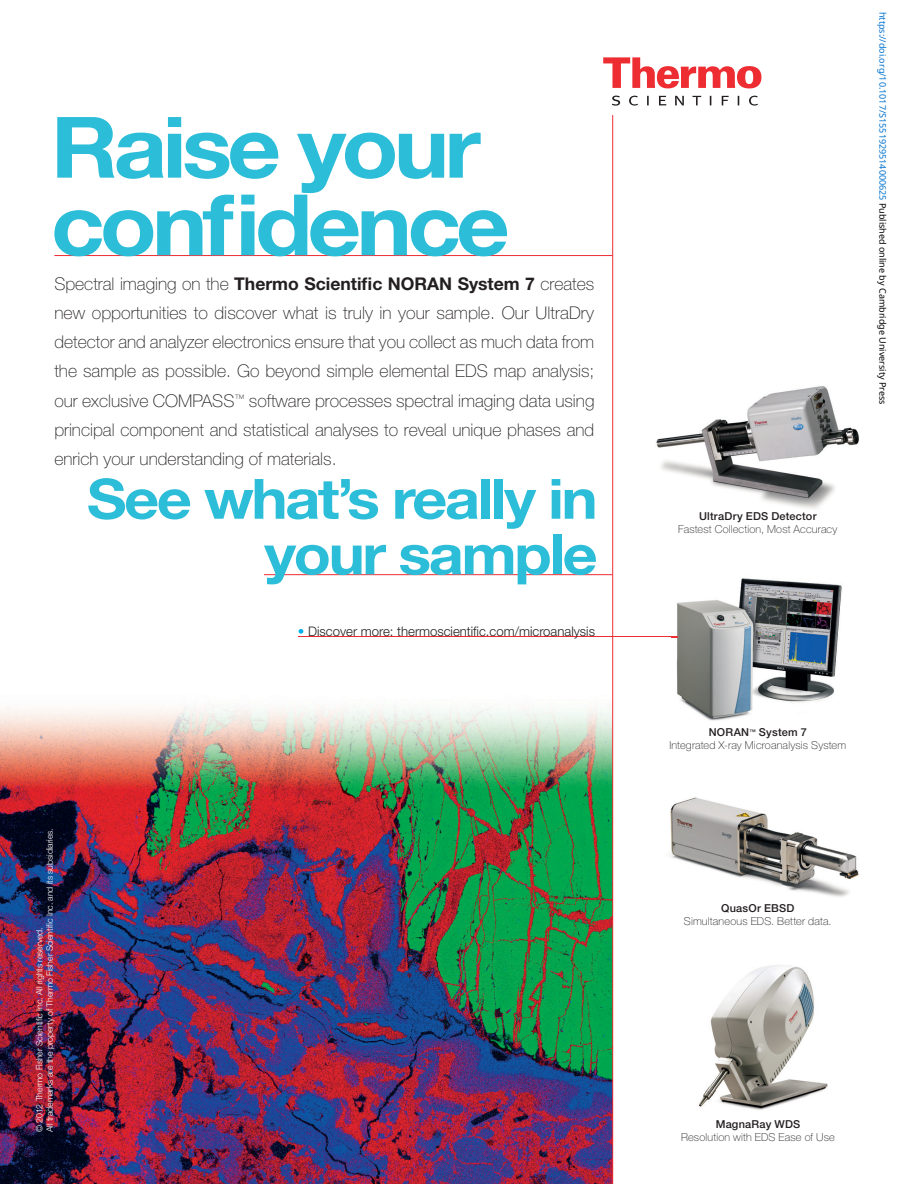
<style>
.page{position:relative;width:901px;height:1184px;background:#fff}
.page>*{position:absolute;margin:0;border:0;box-sizing:border-box;transform-origin:0 0}
.t1{font:700 84.9px/77.6px "Helvetica Neue";letter-spacing:-.05em;color:#2cbdd8;scale:1.1 1}
.t2{font:700 55.65px/55.7px "Helvetica Neue";letter-spacing:-.04em;color:#2cbdd8;text-align:right;scale:1.1 1}
.t3{font:100 17.55px/29.2px "Helvetica Neue";color:#231f20;text-align:justify}
.t4{font:300 13.2px "Helvetica Neue";color:#231f20}
.t5{font:100 10.95px/13.2px "Helvetica Neue";letter-spacing:.015em;color:#231f20;text-align:center}
.t6{font:500 10.95px "Helvetica Neue";letter-spacing:.02em;color:#231f20}
.t7{font:9px "Noto Sans";color:#0172cf}
.t8{font:300 8.85px/10.5px "Helvetica Neue";letter-spacing:-.01em;color:#fff}
.s1{font-weight:700}
.s2{color:#000}
.s3{font-weight:500}
</style>
<div class="page">
<img style="left:0;top:706px;width:612px;height:478px">
<hr style="left:299px;top:636px;width:379px;height:1px;background:#ee2d33">
<hr style="left:612px;top:115px;width:1px;height:1069px;background:#ee2d33">
<hr style="left:54px;top:255px;width:558px;height:1px;background:#ee2d33">
<hr style="left:264px;top:574px;width:348px;height:1px;background:#ee2d33">
<img style="left:698px;top:965px;width:130px;height:145px">
<img style="left:670px;top:797px;width:189px;height:100px">
<img style="left:656px;top:386px;width:203px;height:123px">
<img style="left:677px;top:579px;width:164px;height:139px">
<svg style="left:603px;top:57px;width:158px;height:31px"></svg>
<svg style="left:612px;top:96px;width:146px;height:10px"></svg>
<h1 class="t1" style="left:51px;top:116px;width:418px">Raise your confidence</h1>
<p class="t3" style="left:54px;top:270px;width:541px">Spectral imaging on the <span class="s1">Thermo Scientific NORAN System 7</span> creates new opportunities to discover what is truly in your sample. Our UltraDry detector and analyzer electronics ensure that you collect as much data from the sample as possible. Go beyond simple elemental EDS map analysis; our exclusive COMPASS<sup>™</sup> software processes spectral imaging data using principal component and statistical analyses to reveal unique phases and enrich your understanding of materials.</p>
<h2 class="t2" style="left:87px;top:476px;width:466px">See what’s really in your sample</h2>
<p class="t8" style="left:35px;top:1132px;width:306px;rotate:-90deg">© 2012 Thermo Fisher Scientific Inc. All rights reserved.<br>All trademarks are the property of Thermo Fisher Scientific Inc. and its subsidiaries.</p>
<p class="t4" style="left:308px;top:627px;width:288px">Discover more: thermoscientific.com/microanalysis</p>
<p class="t7" style="left:889px;top:12px;width:394px;rotate:90deg">https://doi.org/10.1017/S1551929514000625 <span class="s2">Published online by Cambridge University Press</span></p>
<p class="t6" style="left:699px;top:512px;width:119px">UltraDry EDS Detector</p>
<p class="t5" style="left:678px;top:524px;width:161px">Fastest Collection, Most Accuracy</p>
<p class="t5" style="left:669px;top:727px;width:178px"><span class="s3">NORAN</span><sup>™</sup> <span class="s3">System 7<br></span>Integrated X-ray Microanalysis System</p>
<p class="t6" style="left:721px;top:904px;width:75px">QuasOr EBSD</p>
<p class="t5" style="left:684px;top:915px;width:149px">Simultaneous EDS. Better data.</p>
<p class="t6" style="left:715px;top:1120px;width:86px">MagnaRay WDS</p>
<p class="t5" style="left:681px;top:1132px;width:155px">Resolution with EDS Ease of Use</p>
</div>
